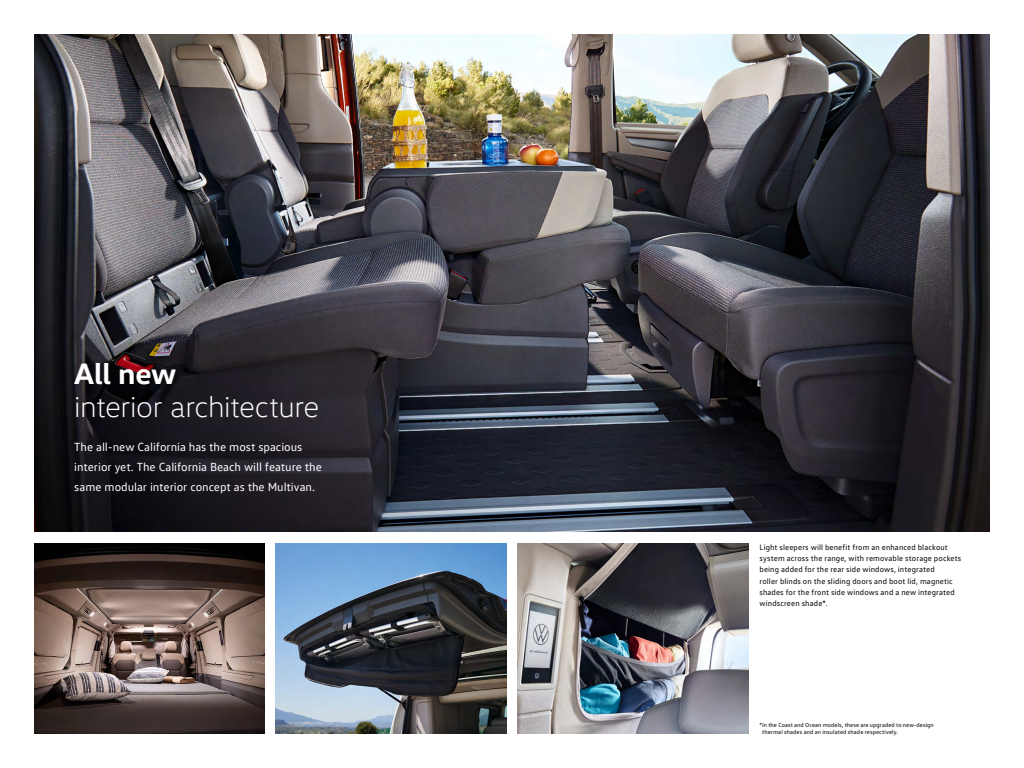
<style>
.page{position:relative;width:1024px;height:768px;background:#fff}
.page>*{position:absolute;margin:0;border:0;box-sizing:border-box;transform-origin:0 0}
.t1{font:300 30px "VW Head";letter-spacing:-.015em;color:#fff}
.t2{font:700 30px "VW Head";letter-spacing:-.01em;color:#fff}
.t3{font:12px/20px "VW Text";letter-spacing:-.005em;color:#fff}
.t4{font:8px/11.3px "VW Text";letter-spacing:.015em;color:#000}
.t5{font:6px/7.2px "VW Text";letter-spacing:.01em;color:#000}
</style>
<div class="page">
<img style="left:34px;top:34px;width:956px;height:497px">
<img style="left:34px;top:543px;width:231px;height:191px">
<img style="left:276px;top:543px;width:230px;height:191px">
<img style="left:518px;top:543px;width:230px;height:191px">
<h1 class="t2" style="left:74px;top:354px;width:104px">All new</h1>
<h1 class="t1" style="left:74px;top:389px;width:246px">interior architecture</h1>
<h2 class="t3" style="left:74px;top:437px;width:249px">The all-new California has the most spacious interior yet. The California Beach will feature the same modular interior concept as the Multivan.</h2>
<p class="t4" style="left:760px;top:541px;width:203px">Light sleepers will benefit from an enhanced blackout system across the range, with removable storage pockets being added for the rear side windows, integrated<br>roller blinds on the sliding doors and boot lid, magnetic shades for the front side windows and a new integrated windscreen shade*.</p>
<p class="t5" style="left:762px;top:721px;width:173px;text-indent:-3px">*In the Coast and Ocean models, these are upgraded to new-design thermal shades and an insulated shade respectively.</p>
</div>
